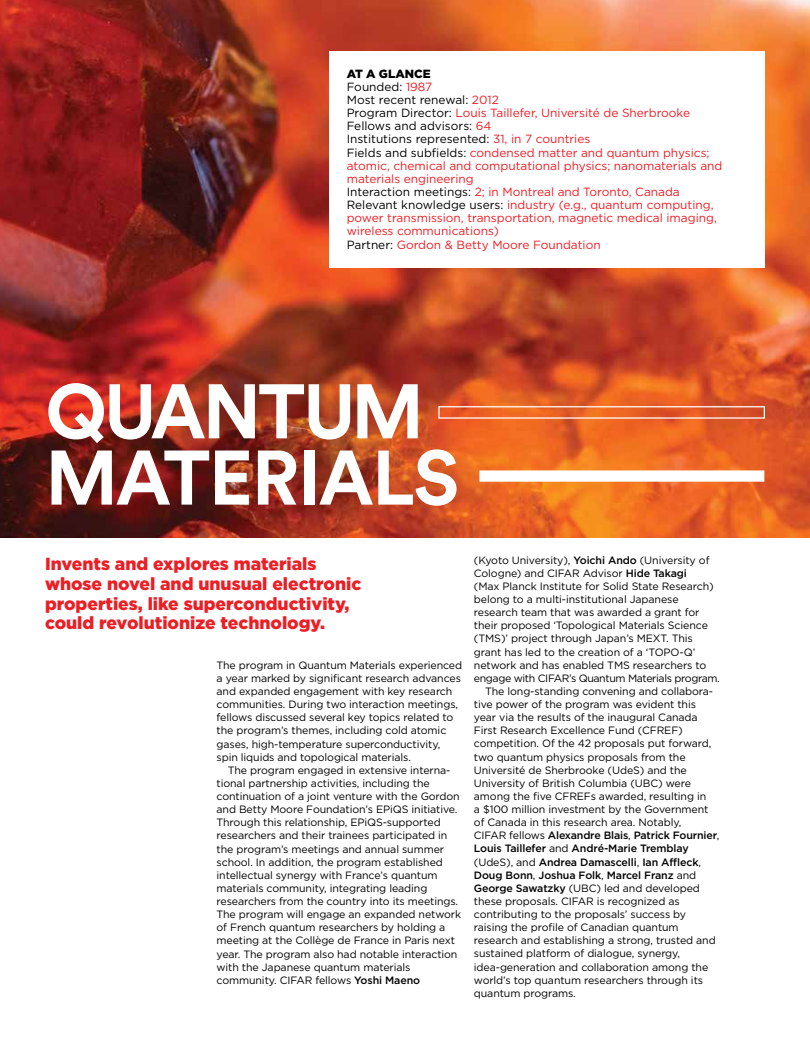
<style>
.page{position:relative;width:810px;height:1058px;background:#fff}
.page>*{position:absolute;margin:0;border:0;box-sizing:border-box;transform-origin:0 0}
.t1{font:700 76.25px/66.2px "Circular Std";letter-spacing:-.03em;color:#fff}
.t2{font:900 17.5px/19.8px "Gotham";color:#ed1d24}
.t3{font:11.88px/13.1px "Gotham";color:#ed1d24}
.t4{font:10.62px/13.1px "Gotham";letter-spacing:-.01em;color:#000}
.t5{font:500 10.62px "Gotham";letter-spacing:-.01em;color:#000}
.t6{font:10.62px "Gotham";letter-spacing:-.035em;color:#000}
.s1{font-weight:900;color:#000}
.s2{color:#000}
.s3{font-weight:500}
.s4{font-weight:400}
</style>
<div class="page">
<img style="left:0;top:0;width:810px;height:537px">
<div style="left:330px;top:52px;width:435px;height:216px;background:#fff"></div>
<div style="left:479px;top:470px;width:285px;height:11px;background:#fff"></div>
<div style="left:438px;top:406px;width:327px;height:12px;border:1px solid #fff"></div>
<p class="t3" style="left:347px;top:67px;width:377px"><span class="s1">AT A GLANCE<br></span><span class="s2">Founded:</span> 1987<br><span class="s2">Most recent renewal:</span> 2012<br><span class="s2">Program Director:</span> Louis Taillefer, Université de Sherbrooke <span class="s2">Fellows and advisors:</span> 64<br><span class="s2">Institutions represented:</span> 31, in 7 countries<br><span class="s2">Fields and subfields:</span> condensed matter and quantum physics; atomic, chemical and computational physics; nanomaterials and materials engineering<br><span class="s2">Interaction meetings:</span> 2; in Montreal and Toronto, Canada <span class="s2">Relevant knowledge users:</span> industry (e.g., quantum computing, power transmission, transportation, magnetic medical imaging, wireless communications)<br><span class="s2">Partner:</span> Gordon &amp; Betty Moore Foundation</p>
<h1 class="t1" style="left:45px;top:377px;width:415px">QUANTUM<br>MATERIALS</h1>
<h2 class="t2" style="left:45px;top:553px;width:318px">Invents and explores materials whose novel and unusual electronic properties, like superconductivity, could revolutionize technology.</h2>
<p class="t4" style="left:217px;top:658px;width:247px">The program in Quantum Materials experienced a year marked by significant research advances and expanded engagement with key research communities. During two interaction meetings, fellows discussed several key topics related to the program’s themes, including cold atomic gases, high-temperature superconductivity, spin liquids and topological materials.</p>
<p class="t4" style="left:217px;top:763px;width:246px;text-indent:11px">The program engaged in extensive interna&shy;tional partnership activities, including the continuation of a joint venture with the Gordon and Betty Moore Foundation’s EPiQS initiative.<br>Through this relationship, EPiQS-supported researchers and their trainees participated in the program’s meetings and annual summer school. In addition, the program established intellectual synergy with France’s quantum materials community, integrating leading researchers from the country into its meetings.<br>The program will engage an expanded network of French quantum researchers by holding a meeting at the Collège de France in Paris next year. The program also had notable interaction with the Japanese quantum materials community. CIFAR fellows <span class="s3">Yoshi Maeno</span></p>
<p class="t4" style="left:474px;top:553px;width:237px">(Kyoto University), <span class="s3">Yoichi Ando</span> (University of</p>
<p class="t4" style="left:474px;top:566px;width:215px">Cologne) and CIFAR Advisor <span class="s3">Hide Takagi</span></p>
<p class="t4" style="left:474px;top:579px;width:241px">(Max Planck Institute for Solid State Research)</p>
<p class="t4" style="left:474px;top:592px;width:206px">belong to a multi-institutional Japanese</p>
<p class="t4" style="left:474px;top:605px;width:227px">research team that was awarded a grant for</p>
<p class="t4" style="left:474px;top:618px;width:236px">their proposed ‘Topological Materials Science</p>
<p class="t4" style="left:474px;top:632px;width:220px">(TMS)’ project through Japan’s MEXT. This</p>
<p class="t4" style="left:474px;top:645px;width:223px">grant has led to the creation of a ‘TOPO-Q’</p>
<p class="t4" style="left:474px;top:658px;width:234px">network and has enabled TMS researchers to</p>
<p class="t6" style="left:474px;top:672px;width:247px">engage with CIFAR’s Quantum Materials program.</p>
<p class="t4" style="left:485px;top:684px;width:230px">The long-standing convening and collabora-</p>
<p class="t4" style="left:474px;top:697px;width:224px">tive power of the program was evident this</p>
<p class="t4" style="left:474px;top:710px;width:225px">year via the results of the inaugural Canada</p>
<p class="t4" style="left:474px;top:723px;width:210px">First Research Excellence Fund (CFREF)</p>
<p class="t4" style="left:474px;top:737px;width:239px">competition. Of the 42 proposals put forward,</p>
<p class="t4" style="left:474px;top:750px;width:213px">two quantum physics proposals from the</p>
<p class="t4" style="left:474px;top:763px;width:215px">Université de Sherbrooke (UdeS) and the</p>
<p class="t4" style="left:474px;top:776px;width:219px">University of British Columbia (UBC) were</p>
<p class="t4" style="left:474px;top:789px;width:234px">among the five CFREFs awarded, resulting in</p>
<p class="t4" style="left:474px;top:802px;width:236px">a $100 million investment by the Government</p>
<p class="t4" style="left:474px;top:815px;width:209px">of Canada in this research area. Notably,</p>
<p class="t5" style="left:474px;top:829px;width:247px"><span class="s4">CIFAR fellows</span> Alexandre Blais<span class="s4">,</span> Patrick Fournier<span class="s4">,</span></p>
<p class="t5" style="left:474px;top:842px;width:216px">Louis Taillefer <span class="s4">and</span> André-Marie Tremblay</p>
<p class="t5" style="left:474px;top:855px;width:229px"><span class="s4">(UdeS), and</span> Andrea Damascelli<span class="s4">,</span> Ian Affleck<span class="s4">,</span></p>
<p class="t5" style="left:474px;top:868px;width:224px">Doug Bonn<span class="s4">,</span> Joshua Folk<span class="s4">,</span> Marcel Franz <span class="s4">and</span></p>
<p class="t4" style="left:474px;top:881px;width:228px"><span class="s3">George Sawatzky</span> (UBC) led and developed</p>
<p class="t4" style="left:474px;top:894px;width:207px">these proposals. CIFAR is recognized as</p>
<p class="t4" style="left:474px;top:907px;width:214px">contributing to the proposals’ success by</p>
<p class="t4" style="left:474px;top:920px;width:206px">raising the profile of Canadian quantum</p>
<p class="t4" style="left:474px;top:933px;width:243px">research and establishing a strong, trusted and</p>
<p class="t4" style="left:474px;top:947px;width:208px">sustained platform of dialogue, synergy,</p>
<p class="t4" style="left:474px;top:960px;width:236px">idea-generation and collaboration among the</p>
<p class="t4" style="left:474px;top:973px;width:231px">world’s top quantum researchers through its</p>
<p class="t4" style="left:474px;top:986px;width:103px">quantum programs.</p>
</div>
